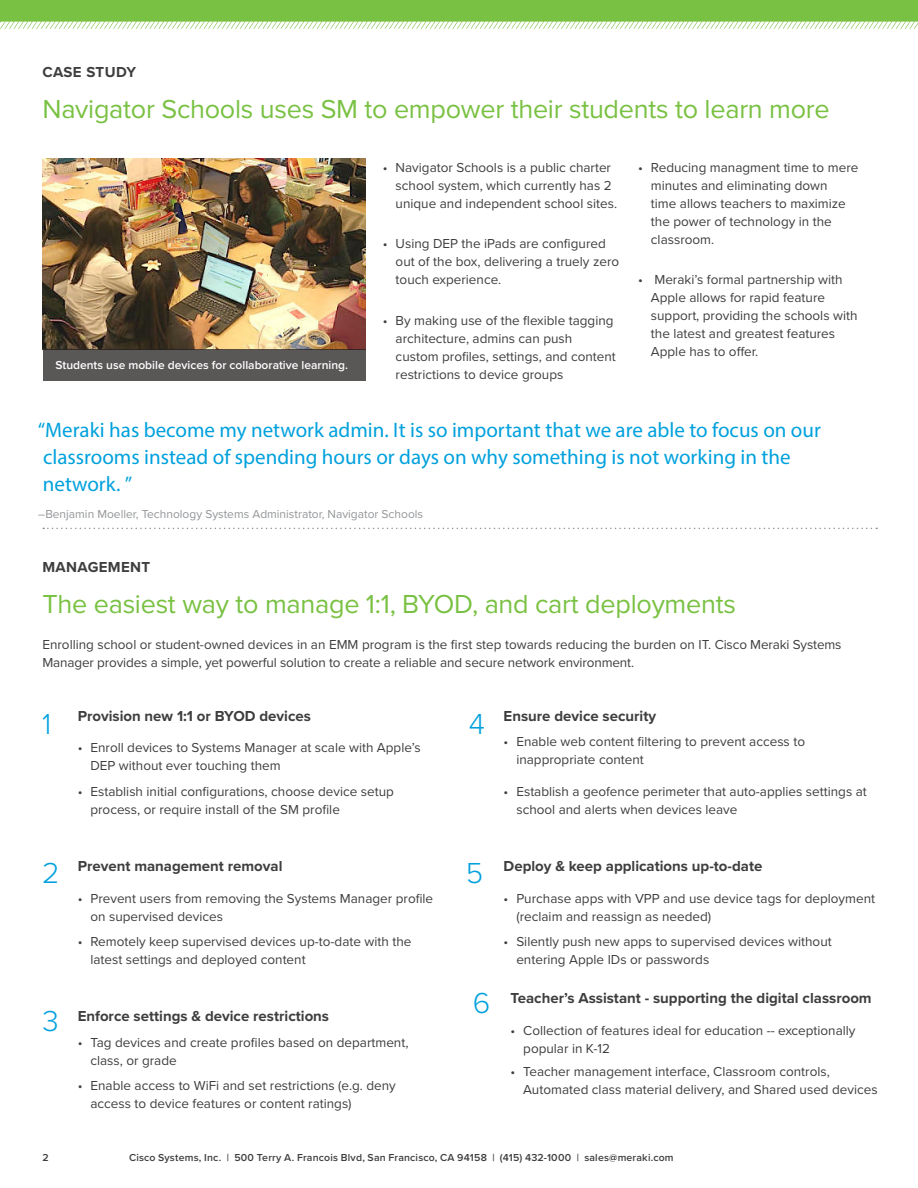
<style>
.page{position:relative;width:918px;height:1188px;background:#fff}
.page>*{position:absolute;margin:0;border:0;box-sizing:border-box;transform-origin:0 0}
.t1{font:300 30px "Proxima Nova";color:#00a1dd}
.t2{font:27px "Proxima Nova";letter-spacing:-.01em;color:#79c142}
.t3{font:21px/27px "Myriad Pro";color:#00a1dd}
.t4{font:700 15px "Proxima Nova";color:#3e3e3f}
.t5{font:700 15px "Proxima Nova";letter-spacing:.025em;color:#3e3e3f}
.t6{font:700 15px "Proxima Nova";letter-spacing:.02em;color:#3e3e3f}
.t7{font:13.5px/18px "Proxima Nova";color:#3e3e3f}
.t8{font:12px "Proxima Nova";color:#939598}
.t9{font:600 12px "Proxima Nova";color:#fff}
.t10{font:600 10.5px "Proxima Nova";letter-spacing:.02em;color:#3e3e3f}
</style>
<div class="page">
<svg style="left:43px;top:528px;width:834px;height:1px"></svg>
<img style="left:43px;top:159px;width:322px;height:191px">
<div style="left:43px;top:350px;width:322px;height:31px;background:#5a5757"></div>
<svg style="left:0;top:0;width:918px;height:29px"></svg>
<p class="t6" style="left:43px;top:63px;width:95px">CASE STUDY</p>
<h2 class="t2" style="left:43px;top:93px;width:789px">Navigator Schools uses SM to empower their students to learn more</h2>
<p class="t7" style="left:396px;top:159px;width:223px;text-indent:-13px">• Navigator Schools is a public charter school system, which currently has 2 unique and independent school sites.</p>
<p class="t7" style="left:396px;top:235px;width:225px;text-indent:-13px">• Using DEP the iPads are configured out of the box, delivering a truely zero touch experience.</p>
<p class="t7" style="left:396px;top:312px;width:222px;text-indent:-13px">• By making use of the flexible tagging architecture, admins can push custom profiles, settings, and content restrictions to device groups</p>
<p class="t7" style="left:651px;top:159px;width:209px;text-indent:-13px">• Reducing managment time to mere minutes and eliminating down<br>time allows teachers to maximize the power of technology in the classroom.</p>
<p class="t7" style="left:651px;top:271px;width:208px;text-indent:-13px">• Meraki’s formal partnership with<br>Apple allows for rapid feature support, providing the schools with the latest and greatest features<br>Apple has to offer.</p>
<p class="t9" style="left:56px;top:358px;width:294px">Students use mobile devices for collaborative learning.</p>
<h3 class="t3" style="left:38px;top:416px;width:785px">“Meraki has become my network admin. It is so important that we are able to focus on our classrooms instead of spending hours or days on why something is not working in the network. ”</h3>
<p class="t8" style="left:38px;top:507px;width:386px">–Benjamin Moeller, Technology Systems Administrator, Navigator Schools</p>
<p class="t5" style="left:42px;top:558px;width:109px">MANAGEMENT</p>
<h2 class="t2" style="left:42px;top:588px;width:695px">The easiest way to manage 1:1, BYOD, and cart deployments</h2>
<p class="t7" style="left:42px;top:636px;width:801px">Enrolling school or student-owned devices in an EMM program is the first step towards reducing the burden on IT. Cisco Meraki Systems<br>Manager provides a simple, yet powerful solution to create a reliable and secure network environment.</p>
<h1 class="t1" style="left:42px;top:706px;width:11px">1</h1>
<p class="t4" style="left:78px;top:707px;width:235px">Provision new 1:1 or BYOD devices</p>
<p class="t7" style="left:90px;top:739px;width:332px;text-indent:-13px">• Enroll devices to Systems Manager at scale with Apple’s<br>DEP without ever touching them</p>
<p class="t7" style="left:90px;top:783px;width:305px;text-indent:-13px">• Establish initial configurations, choose device setup process, or require install of the SM profile</p>
<h1 class="t1" style="left:469px;top:706px;width:18px">4</h1>
<p class="t4" style="left:504px;top:707px;width:154px">Ensure device security</p>
<p class="t7" style="left:516px;top:733px;width:290px;text-indent:-13px">• Enable web content filtering to prevent access to inappropriate content</p>
<p class="t7" style="left:516px;top:783px;width:352px;text-indent:-13px">• Establish a geofence perimeter that auto-applies settings at school and alerts when devices leave</p>
<h1 class="t1" style="left:42px;top:855px;width:19px">2</h1>
<p class="t4" style="left:78px;top:857px;width:206px">Prevent management removal</p>
<p class="t7" style="left:90px;top:889px;width:344px;text-indent:-13px">• Prevent users from removing the Systems Manager profile on supervised devices</p>
<p class="t7" style="left:90px;top:933px;width:322px;text-indent:-13px">• Remotely keep supervised devices up-to-date with the latest settings and deployed content</p>
<h1 class="t1" style="left:466px;top:855px;width:19px">5</h1>
<p class="t4" style="left:504px;top:857px;width:260px">Deploy &amp; keep applications up-to-date</p>
<p class="t7" style="left:516px;top:889px;width:360px;text-indent:-13px">• Purchase apps with VPP and use device tags for deployment (reclaim and reassign as needed)</p>
<p class="t7" style="left:516px;top:933px;width:317px;text-indent:-13px">• Silently push new apps to supervised devices without entering Apple IDs or passwords</p>
<h1 class="t1" style="left:42px;top:1003px;width:18px">3</h1>
<p class="t4" style="left:78px;top:1007px;width:253px">Enforce settings &amp; device restrictions</p>
<p class="t7" style="left:90px;top:1033px;width:320px;text-indent:-13px">• Tag devices and create profiles based on department, class, or grade</p>
<p class="t7" style="left:90px;top:1077px;width:307px;text-indent:-13px">• Enable access to WiFi and set restrictions (e.g. deny access to device features or content ratings)</p>
<h1 class="t1" style="left:473px;top:985px;width:19px">6</h1>
<p class="t4" style="left:511px;top:989px;width:363px">Teacher’s Assistant - supporting the digital classroom</p>
<p class="t7" style="left:523px;top:1022px;width:334px;text-indent:-13px">• Collection of features ideal for education -- exceptionally popular in K-12</p>
<p class="t7" style="left:523px;top:1063px;width:356px;text-indent:-13px">• Teacher management interface, Classroom controls,<br>Automated class material delivery, and Shared used devices</p>
<p class="t10" style="left:43px;top:1151px;width:8px">2</p>
<p class="t10" style="left:129px;top:1151px;width:546px">Cisco Systems, Inc. | 500 Terry A. Francois Blvd, San Francisco, CA 94158 | (415) 432-1000 | sales@meraki.com</p>
</div>
